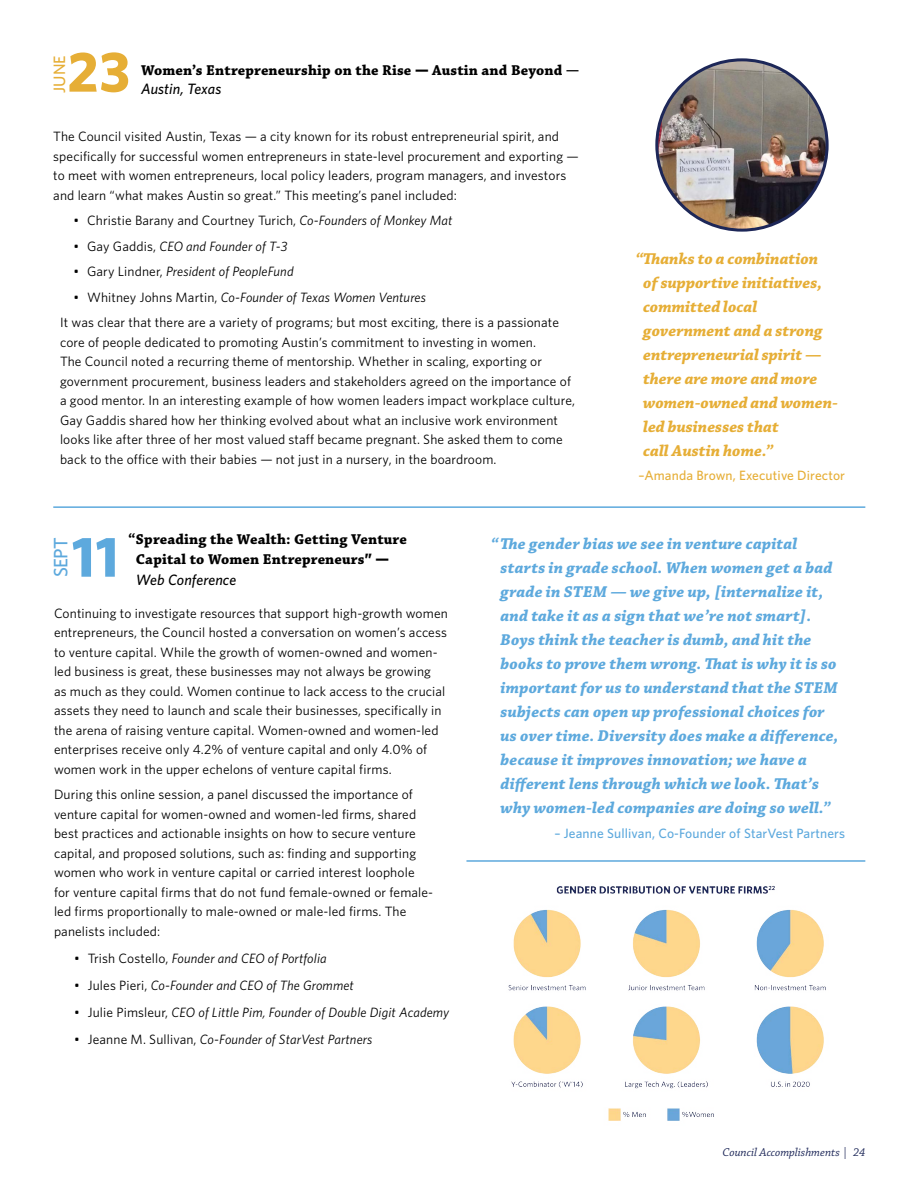
<style>
.page{position:relative;width:918px;height:1188px;background:#fff}
.page>*{position:absolute;margin:0;border:0;box-sizing:border-box;transform-origin:0 0}
.t1{font:700 57px "Whitney";color:#e6ae36}
.t2{font:700 57px "Whitney";color:#5da9dd}
.t3{font:500 19.5px "Whitney";color:#5da9dd}
.t4{font:italic 700 16.5px/24px "Chaparral Pro";letter-spacing:.01em;color:#5da9dd}
.t5{font:italic 700 16.5px/24px "Chaparral Pro";color:#e6ae36}
.t6{font:500 16.5px "Whitney";color:#e6ae36}
.t7{font:700 15px/19.5px "Chaparral Pro";letter-spacing:.01em;color:#000}
.t8{font:italic 500 15px "Whitney";letter-spacing:.01em;color:#000}
.t9{font:13.5px/19.5px "Whitney";letter-spacing:.01em;color:#000}
.t10{font:italic 13.5px "Whitney";letter-spacing:.01em;color:#000}
.t11{font:500 13.5px "Whitney";letter-spacing:.01em;color:#5da9dd}
.t12{font:500 13.5px "Whitney";letter-spacing:.01em;color:#e6ae36}
.t13{font:italic 12px "Chaparral Pro";color:#1d2758}
.s1{font-family:"Whitney"}
.s2{font-family:"Whitney";font-weight:500}
.s3{font-family:"Whitney";font-weight:500;font-style:italic}
.s4{font-style:italic}
.s5{font-style:normal}
</style>
<div class="page">
<hr style="left:53px;top:506px;width:812px;height:2px;background:#5da9dd">
<hr style="left:466px;top:860px;width:399px;height:2px;background:#5da9dd">
<img style="left:657px;top:60px;width:170px;height:170px;border-radius:85px">
<img style="left:508px;top:885px;width:318px;height:236px">
<p class="t6" style="left:50px;top:93px;width:39px;rotate:-90deg">JUNE</p>
<p class="t1" style="left:67px;top:37px;width:65px">23</p>
<p class="t7" style="left:141px;top:61px;width:440px">Women’s Entrepreneurship on the Rise <span class="s1">—</span> Austin and Beyond <span class="s2">—<br></span><span class="s3">Austin, Texas</span></p>
<p class="t9" style="left:53px;top:126px;width:527px">The Council visited Austin, Texas — a city known for its robust entrepreneurial spirit, and specifically for successful women entrepreneurs in state-level procurement and exporting — to meet with women entrepreneurs, local policy leaders, program managers, and investors and learn “what makes Austin so great.” This meeting’s panel included:</p>
<p class="t9" style="left:74px;top:210px;width:380px">• Christie Barany and Courtney Turich, <span class="s4">Co-Founders of Monkey Mat</span></p>
<p class="t10" style="left:74px;top:238px;width:215px"><span class="s5">• Gay Gaddis,</span> CEO and Founder of T-3</p>
<p class="t10" style="left:74px;top:264px;width:222px"><span class="s5">• Gary Lindner,</span> President of PeopleFund</p>
<p class="t10" style="left:74px;top:289px;width:354px"><span class="s5">• Whitney Johns Martin,</span> Co-Founder of Texas Women Ventures</p>
<p class="t9" style="left:60px;top:312px;width:500px">It was clear that there are a variety of programs; but most exciting, there is a passionate</p>
<p class="t9" style="left:60px;top:332px;width:477px">core of people dedicated to promoting Austin’s commitment to investing in women.</p>
<p class="t9" style="left:60px;top:351px;width:484px">The Council noted a recurring theme of mentorship. Whether in scaling, exporting or</p>
<p class="t9" style="left:60px;top:371px;width:513px">government procurement, business leaders and stakeholders agreed on the importance of</p>
<p class="t9" style="left:60px;top:390px;width:517px">a good mentor. In an interesting example of how women leaders impact workplace culture,</p>
<p class="t9" style="left:60px;top:410px;width:500px">Gay Gaddis shared how her thinking evolved about what an inclusive work environment</p>
<p class="t9" style="left:60px;top:429px;width:504px">looks like after three of her most valued staff became pregnant. She asked them to come</p>
<p class="t9" style="left:60px;top:449px;width:438px">back to the office with their babies — not just in a nursery, in the boardroom.</p>
<p class="t5" style="left:643px;top:247px;width:196px;text-indent:-7px">“Thanks to a combination<br>of supportive initiatives, committed local government and a strong entrepreneurial spirit — there are more and more women-owned and women&shy;led businesses that<br>call Austin home.”</p>
<p class="t12" style="left:638px;top:467px;width:208px">–Amanda Brown, Executive Director</p>
<p class="t3" style="left:49px;top:577px;width:41px;rotate:-90deg">SEPT</p>
<p class="t2" style="left:72px;top:522px;width:48px">11</p>
<p class="t7" style="left:128px;top:530px;width:280px">“Spreading the Wealth: Getting Venture</p>
<p class="t4" style="left:491px;top:532px;width:308px">“ The gender bias we see in venture capital</p>
<p class="t7" style="left:136px;top:549px;width:255px">Capital to Women Entrepreneurs<span class="s1">” —</span></p>
<p class="t4" style="left:501px;top:556px;width:333px">starts in grade school. When women get a bad</p>
<p class="t8" style="left:136px;top:571px;width:102px">Web Conference</p>
<p class="t4" style="left:501px;top:580px;width:324px">grade in STEM — we give up, [internalize it,</p>
<p class="t9" style="left:54px;top:603px;width:395px">Continuing to investigate resources that support high-growth women entrepreneurs, the Council hosted a conversation on women’s access to venture capital. While the growth of women-owned and women&shy;led business is great, these businesses may not always be growing<br>as much as they could. Women continue to lack access to the crucial assets they need to launch and scale their businesses, specifically in the arena of raising venture capital. Women-owned and women-led enterprises receive only 4.2% of venture capital and only 4.0% of women work in the upper echelons of venture capital firms.</p>
<p class="t9" style="left:54px;top:785px;width:381px">During this online session, a panel discussed the importance of venture capital for women-owned and women-led firms, shared best practices and actionable insights on how to secure venture capital, and proposed solutions, such as: finding and supporting women who work in venture capital or carried interest loophole for venture capital firms that do not fund female-owned or female&shy;led firms proportionally to male-owned or male-led firms. The panelists included:</p>
<p class="t10" style="left:74px;top:950px;width:254px"><span class="s5">• Trish Costello,</span> Founder and CEO of Portfolia</p>
<p class="t10" style="left:74px;top:977px;width:281px"><span class="s5">• Jules Pieri,</span> Co-Founder and CEO of The Grommet</p>
<p class="t10" style="left:74px;top:1004px;width:376px"><span class="s5">• Julie Pimsleur,</span> CEO of Little Pim, Founder of Double Digit Academy</p>
<p class="t10" style="left:74px;top:1031px;width:300px"><span class="s5">• Jeanne M. Sullivan,</span> Co-Founder of StarVest Partners</p>
<p class="t4" style="left:501px;top:604px;width:340px">and take it as a sign that we’re not smart].<br>Boys think the teacher is dumb, and hit the books to prove them wrong. That is why it is so important for us to understand that the STEM subjects can open up professional choices for us over time. Diversity does make a difference, because it improves innovation; we have a different lens through which we look. That’s why women-led companies are doing so well.”</p>
<p class="t11" style="left:554px;top:825px;width:292px">– Jeanne Sullivan, Co-Founder of StarVest Partners</p>
<p class="t13" style="left:723px;top:1146px;width:144px">Council Accomplishments | 24</p>
</div>
